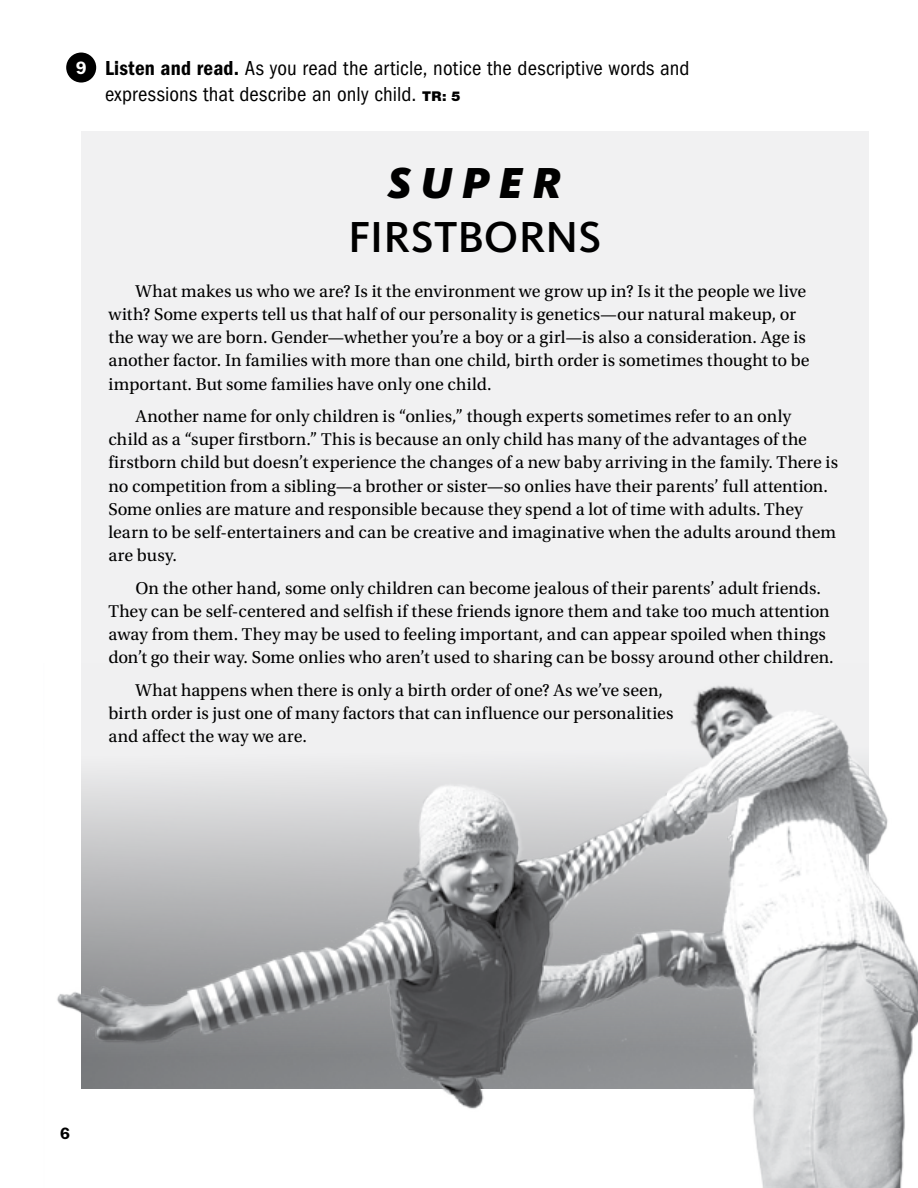
<style>
.page{position:relative;width:918px;height:1188px;background:#fff}
.page>*{position:absolute;margin:0;border:0;box-sizing:border-box;transform-origin:0 0}
.t1{font:500 45px "Kievit OT";letter-spacing:.005em;color:#000}
.t2{font:italic 900 45px "Kievit OT";letter-spacing:.195em;color:#000}
.t3{font:condensed 21px/25.5px "ITC Franklin Gothic Std";letter-spacing:.01em;color:#000}
.t4{font:18px/23.2px "Utopia Std";color:#000}
.t5{font:600 18px "ITC Franklin Gothic Std";color:#fff}
.t6{font:600 16.5px "ITC Franklin Gothic Std";color:#000}
.s1{font-family:"ITC Franklin Gothic Std Dm Cd";font-stretch:normal}
.s2{font-family:"Helvetica Neue LT Std";font-weight:900;font-stretch:normal;font-size:13.5px}
</style>
<div class="page">
<div style="left:81px;top:131px;width:788px;height:958px;background:#f1f1f2"></div>
<div style="left:66px;top:53px;width:30px;height:30px;background:#000;border-radius:50%"></div>
<img style="left:57px;top:685px;width:861px;height:503px">
<p class="t5" style="left:76px;top:57px;width:12px">9</p>
<p class="t3" style="left:105px;top:56px;width:586px"><span class="s1">Listen and read.</span> As you read the article, notice the descriptive words and expressions that describe an only child. <span class="s2">TR: 5</span></p>
<h1 class="t2" style="left:388px;top:156px;width:175px">SUPER</h1>
<h1 class="t1" style="left:348px;top:212px;width:255px">FIRSTBORNS</h1>
<p class="t4" style="left:108px;top:279px;width:703px;text-indent:27px">What makes us who we are? Is it the environment we grow up in? Is it the people we live with? Some experts tell us that half of our personality is genetics—our natural makeup, or the way we are born. Gender—whether you’re a boy or a girl—is also a consideration. Age is another factor. In families with more than one child, birth order is sometimes thought to be important. But some families have only one child.</p>
<p class="t4" style="left:108px;top:405px;width:731px;text-indent:27px">Another name for only children is “onlies,” though experts sometimes refer to an only<br>child as a “super firstborn.” This is because an only child has many of the advantages of the firstborn child but doesn’t experience the changes of a new baby arriving in the family. There is no competition from a sibling—a brother or sister—so onlies have their parents’ full attention.<br>Some onlies are mature and responsible because they spend a lot of time with adults. They learn to be self-entertainers and can be creative and imaginative when the adults around them are busy.</p>
<p class="t4" style="left:108px;top:577px;width:727px;text-indent:27px">On the other hand, some only children can become jealous of their parents’ adult friends.<br>They can be self-centered and selfish if these friends ignore them and take too much attention away from them. They may be used to feeling important, and can appear spoiled when things don’t go their way. Some onlies who aren’t used to sharing can be bossy around other children.</p>
<p class="t4" style="left:108px;top:679px;width:566px;text-indent:27px">What happens when there is only a birth order of one? As we’ve seen, birth order is just one of many factors that can influence our personalities and affect the way we are.</p>
<p class="t6" style="left:60px;top:1123px;width:11px">6</p>
</div>
